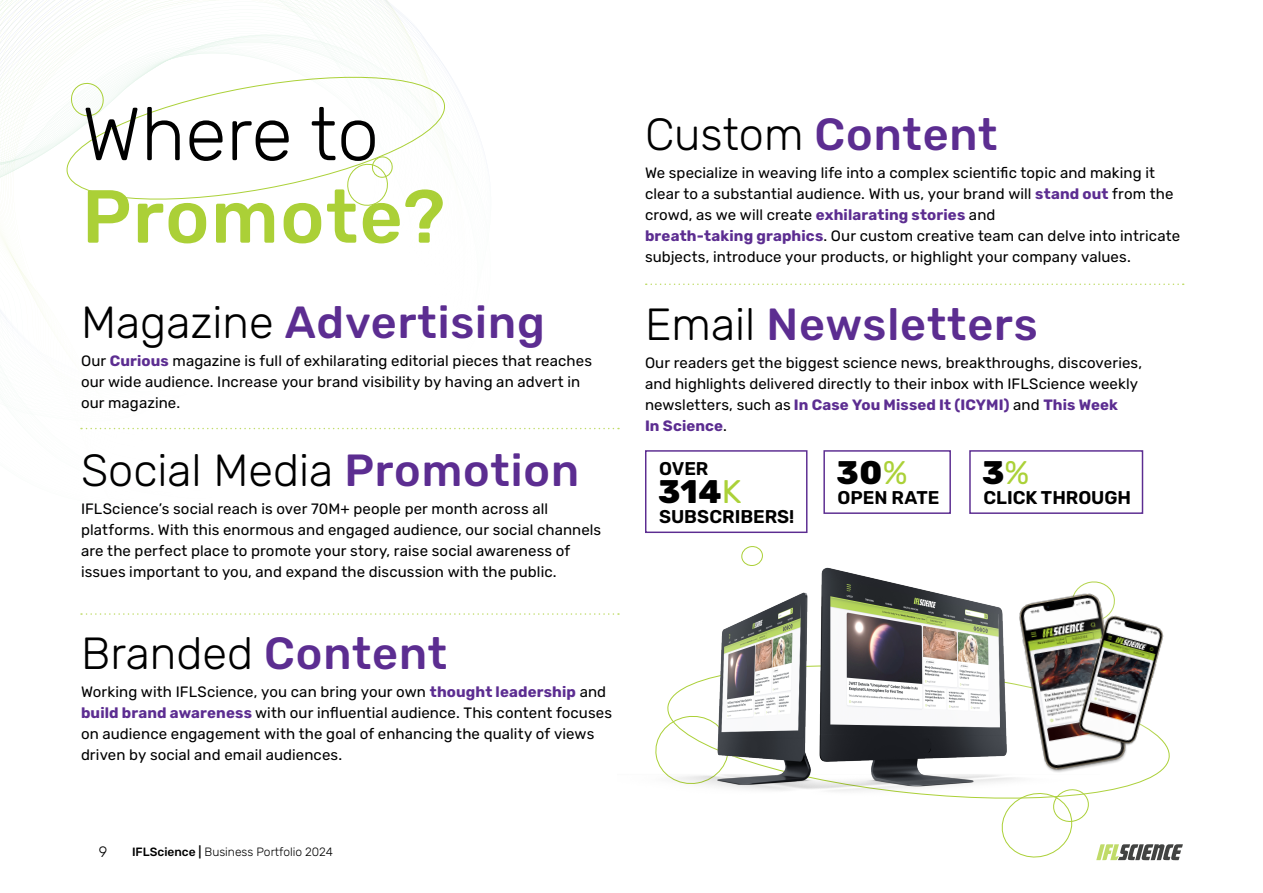
<style>
.page{position:relative;width:1263px;height:893px;background:#fff}
.page>*{position:absolute;margin:0;border:0;box-sizing:border-box;transform-origin:0 0}
.t1{font:500 75px "Rubik";letter-spacing:.02em;color:#abd037}
.t2{font:300 75px "Rubik";color:#000}
.t3{font:500 45px "Rubik";letter-spacing:.02em;color:#5c2d91}
.t4{font:300 45px "Rubik";color:#000}
.Large_Body_Copy{font:800 32.7px "Rubik";color:#000}
.Large_Body_Copy-2{font:600 18.45px "Rubik";color:#000}
.Regular_Body_Copy{font:15px/21px "Rubik";letter-spacing:.005em;color:#000}
.t5{font:300 15px "Rubik";color:#000}
.t6{font:300 12px "Rubik";color:#000}
.s1{font-weight:300;color:#000}
.s2{font-weight:700;color:#5c2d91}
.s3{font-weight:500;color:#5c2d91}
.s4{font-weight:500}
.s5{font-weight:400;color:#abd138}
</style>
<div class="page">
<div style="left:645px;top:450px;width:162px;height:83px;border:1px solid #5c2d91"></div>
<div style="left:823px;top:450px;width:128px;height:64px;border:1px solid #5c2d91"></div>
<div style="left:969px;top:450px;width:174px;height:64px;border:1px solid #5c2d91"></div>
<img style="left:619px;top:546px;width:343px;height:252px">
<div style="left:922px;top:738px;width:9px;height:15px;background:#1b1d22;border-radius:50%"></div>
<div style="left:750px;top:739px;width:8px;height:14px;background:#2c2f34;border-radius:50%"></div>
<svg style="left:962px;top:598px;width:35px;height:201px"></svg>
<svg style="left:997px;top:581px;width:186px;height:280px"></svg>
<svg style="left:0;top:22px;width:442px;height:408px"></svg>
<svg style="left:81px;top:428px;width:538px;height:1px"></svg>
<svg style="left:81px;top:613px;width:538px;height:2px"></svg>
<svg style="left:646px;top:284px;width:538px;height:1px"></svg>
<p class="t2" style="left:82px;top:92px;width:298px">Where to</p>
<p class="t1" style="left:82px;top:175px;width:365px">Promote?</p>
<p class="t3" style="left:81px;top:298px;width:465px"><span class="s1">Magazine</span> Advertising</p>
<p class="Regular_Body_Copy" style="left:81px;top:351px;width:513px">Our <span class="s2">Curious</span> magazine is full of exhilarating editorial pieces that reaches our wide audience. Increase your brand visibility by having an advert in our magazine.</p>
<p class="t4" style="left:81px;top:446px;width:500px">Social Media <span class="s3">Promotion</span></p>
<p class="Regular_Body_Copy" style="left:81px;top:499px;width:522px">IFLScience’s social reach is over 70M+ people per month across all platforms. With this enormous and engaged audience, our social channels are the perfect place to promote your story, raise social awareness of issues important to you, and expand the discussion with the public.</p>
<p class="t4" style="left:81px;top:628px;width:368px">Branded <span class="s3">Content</span></p>
<p class="Regular_Body_Copy" style="left:81px;top:682px;width:533px">Working with IFLScience, you can bring your own <span class="s2">thought leadership</span> and <span class="s2">build brand awareness</span> with our influential audience. This content focuses on audience engagement with the goal of enhancing the quality of views driven by social and email audiences.</p>
<p class="t5" style="left:99px;top:844px;width:10px">9</p>
<p class="t6" style="left:132px;top:845px;width:202px"><span class="s4">IFLScience |</span> Business Portfolio 2024</p>
<p class="t3" style="left:645px;top:109px;width:354px"><span class="s1">Custom</span> Content</p>
<p class="Regular_Body_Copy" style="left:645px;top:163px;width:537px">We specialize in weaving life into a complex scientific topic and making it clear to a substantial audience. With us, your brand will <span class="s2">stand out</span> from the crowd, as we will create <span class="s2">exhilarating stories</span> and<br><span class="s2">breath-taking graphics</span>. Our custom creative team can delve into intricate subjects, introduce your products, or highlight your company values.</p>
<p class="t3" style="left:645px;top:299px;width:394px"><span class="s1">Email</span> Newsletters</p>
<p class="Regular_Body_Copy" style="left:645px;top:352px;width:499px">Our readers get the biggest science news, breakthroughs, discoveries, and highlights delivered directly to their inbox with IFLScience weekly newsletters, such as <span class="s2">In Case You Missed It (ICYMI)</span> and <span class="s2">This Week<br>In Science</span>.</p>
<p class="Large_Body_Copy" style="left:836px;top:455px;width:73px">30<span class="s5">%</span></p>
<p class="Large_Body_Copy-2" style="left:659px;top:458px;width:51px">OVER</p>
<p class="Large_Body_Copy" style="left:658px;top:474px;width:85px">314<span class="s5">K</span></p>
<p class="Large_Body_Copy-2" style="left:837px;top:487px;width:103px">OPEN RATE</p>
<p class="Large_Body_Copy-2" style="left:659px;top:506px;width:137px">SUBSCRIBERS!</p>
<p class="Large_Body_Copy" style="left:982px;top:455px;width:49px">3<span class="s5">%</span></p>
<p class="Large_Body_Copy-2" style="left:983px;top:487px;width:149px">CLICK THROUGH</p>
</div>
